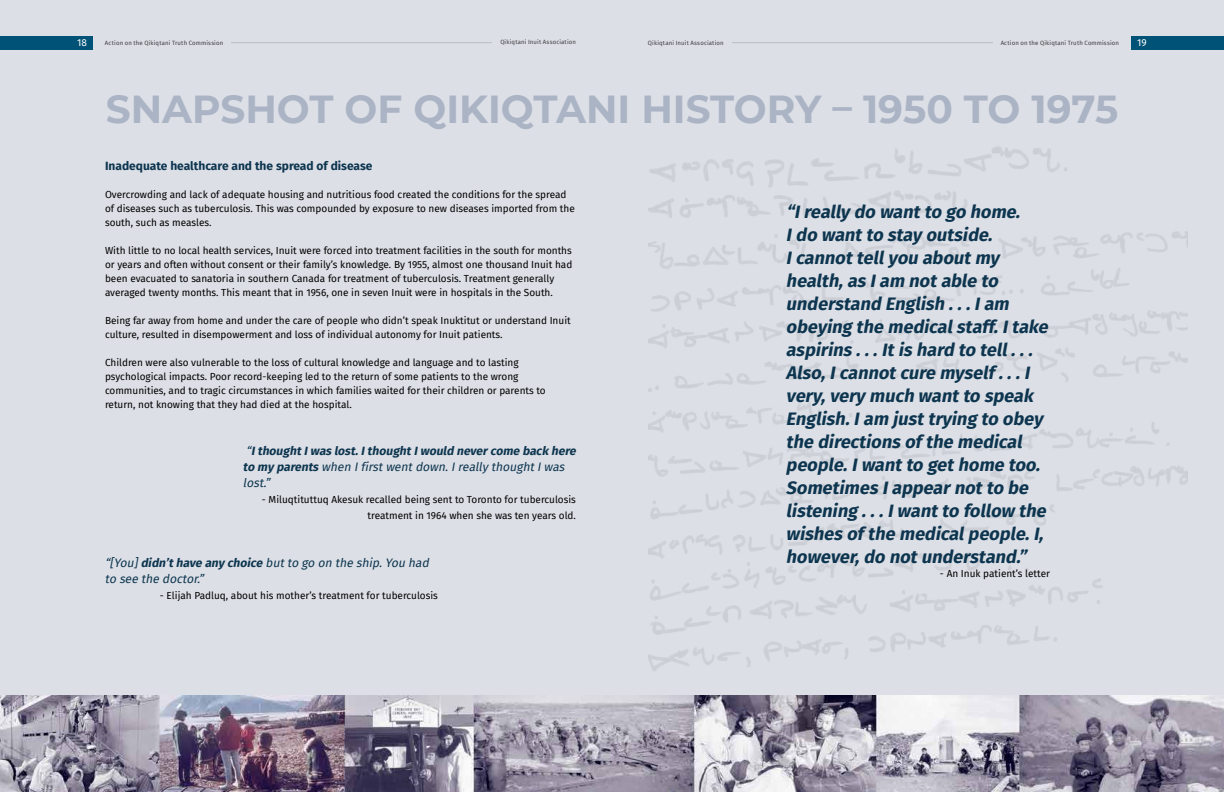
<style>
.page{position:relative;width:1224px;height:792px;background:#dcdfe6}
.page>*{position:absolute;margin:0;border:0;box-sizing:border-box;transform-origin:0 0}
.t1{font:700 39px "Montserrat";color:#abb4c5}
.t2{font:italic 700 18px/23px "Fira Sans";color:#0d354f}
.t3{font:italic 700 12px/16px "Fira Sans";color:#0d354f}
.t4{font:italic 12px/16px "Fira Sans";color:#0d354f}
.t5{font:700 12px "Fira Sans";color:#0d354f}
.t6{font:10px/14px "Fira Sans";color:#000}
.t7{font:10px "Fira Sans";color:#fff}
.t8{font:6px "Fira Sans";letter-spacing:.025em;color:#414042}
.s1{font-weight:400}
.s2{font-weight:700}
</style>
<div class="page">
<hr style="left:732px;top:42px;width:261px;height:1px;background:#bcbec0">
<div style="left:1131px;top:36px;width:93px;height:13px;background:#005276"></div>
<div style="left:0;top:36px;width:93px;height:13px;background:#005276"></div>
<hr style="left:231px;top:42px;width:261px;height:1px;background:#bcbec0">
<img style="left:0;top:695px;width:1224px;height:97px">
<p class="t7" style="left:77px;top:35px;width:11px">18</p>
<p class="t8" style="left:105px;top:38px;width:120px">Action on the Qikiqtani Truth Commission</p>
<p class="t8" style="left:500px;top:37px;width:77px">Qikiqtani Inuit Association</p>
<p class="t8" style="left:648px;top:38px;width:77px">Qikiqtani Inuit Association</p>
<p class="t8" style="left:1001px;top:38px;width:120px">Action on the Qikiqtani Truth Commission</p>
<p class="t7" style="left:1137px;top:35px;width:11px">19</p>
<h1 class="t1" style="left:106px;top:81px;width:1014px">SNAPSHOT OF QIKIQTANI HISTORY – 1950 TO 1975</h1>
<p class="t5" style="left:105px;top:156px;width:269px">Inadequate healthcare and the spread of disease</p>
<p class="t6" style="left:105px;top:187px;width:471px">Overcrowding and lack of adequate housing and nutritious food created the conditions for the spread of diseases such as tuberculosis. This was compounded by exposure to new diseases imported from the south, such as measles.</p>
<p class="t6" style="left:105px;top:243px;width:469px">With little to no local health services, Inuit were forced into treatment facilities in the south for months or years and often without consent or their family’s knowledge. By 1955, almost one thousand Inuit had been evacuated to sanatoria in southern Canada for treatment of tuberculosis. Treatment generally averaged twenty months. This meant that in 1956, one in seven Inuit were in hospitals in the South.</p>
<p class="t6" style="left:105px;top:313px;width:467px">Being far away from home and under the care of people who didn’t speak Inuktitut or understand Inuit culture, resulted in disempowerment and loss of individual autonomy for Inuit patients.</p>
<p class="t6" style="left:105px;top:355px;width:442px">Children were also vulnerable to the loss of cultural knowledge and language and to lasting psychological impacts. Poor record-keeping led to the return of some patients to the wrong communities, and to tragic circumstances in which families waited for their children or parents to return, not knowing that they had died at the hospital.</p>
<p class="t2" style="left:786px;top:199px;width:268px">“Ireally do wantto go home.<br>Ido wantto stay outside.<br>Icannottellyou aboutmy health,asIam notable to understand English ...Iam obeying the medicalstaff.Itake aspirins...Itishard to tell...<br>Also,Icannotcure myself ...I very,very much wantto speak<br>English.Iam justtrying to obey the directionsof the medical people.Iwantto gethome too.<br>SometimesIappearnotto be listening ...Iwantto follow the wishesof the medicalpeople.I, however,do notunderstand.”</p>
<p class="t6" style="left:940px;top:566px;width:112px">- An Inuk patient’s letter</p>
<p class="t3" style="left:243px;top:442px;width:338px"><span class="s1">“</span>IthoughtIwaslost.IthoughtIwould nevercome back here to my parents<span class="s1">when Ifirstwentdown.Ireally thoughtIwas lost.”</span></p>
<p class="t6" style="left:262px;top:492px;width:316px;line-height:16px;text-align:right">- Miluqtituttuq Akesuk recalled being sent to Toronto for tuberculosis treatment in 1964 when she was ten years old.</p>
<p class="t4" style="left:105px;top:554px;width:329px">“[You]<span class="s2">didn’thave any choice</span> butto go on the ship.You had to see the doctor.”</p>
<p class="t6" style="left:160px;top:588px;width:280px">- Elijah Padluq, about his mother’s treatment for tuberculosis</p>
</div>
